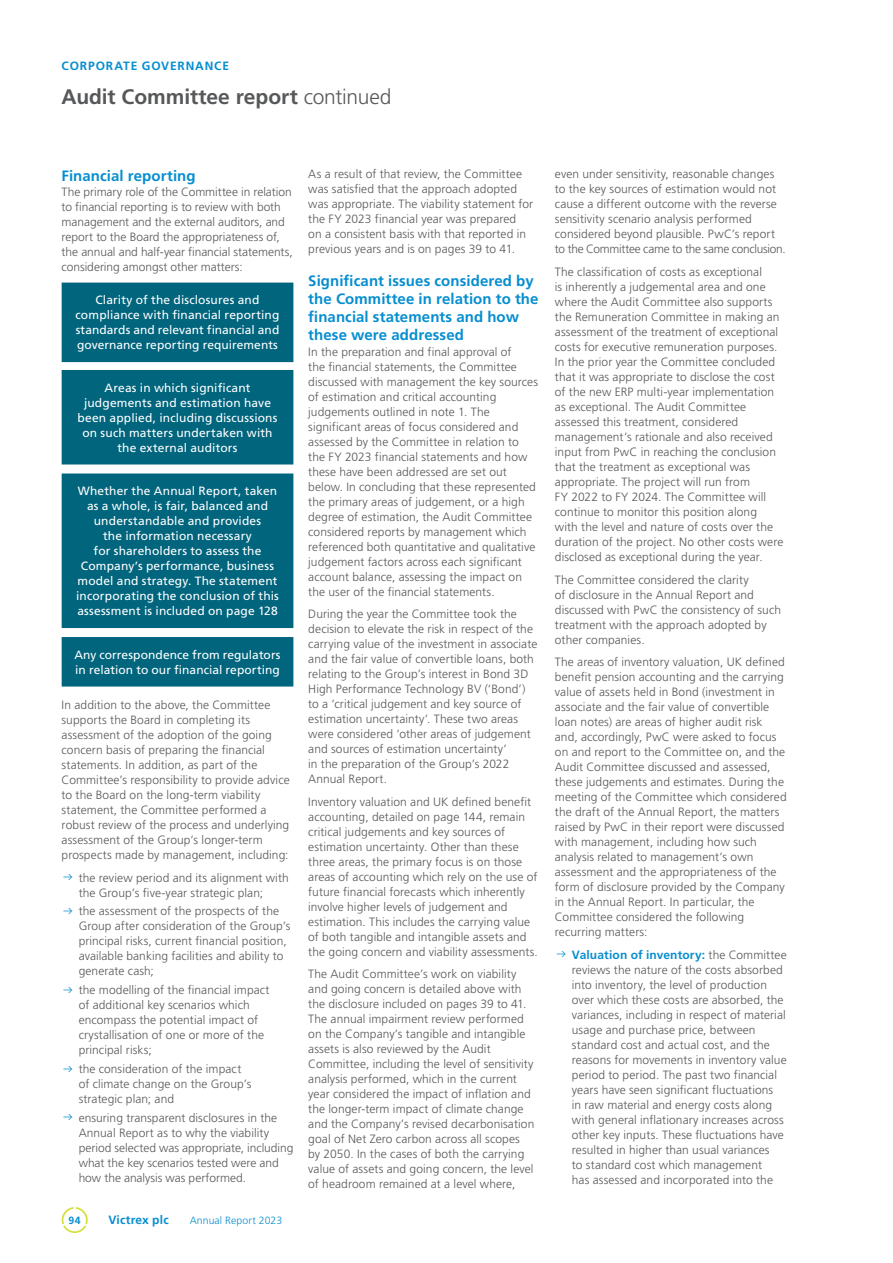
<style>
.page{position:relative;width:893px;height:1263px;background:#fff}
.page>*{position:absolute;margin:0;border:0;box-sizing:border-box;transform-origin:0 0}
.Page_Title{font:700 21px "Frutiger LT Pro";color:#57585a}
.Subhead_1{font:700 15px/18px "Frutiger LT Pro";letter-spacing:.005em;color:#068ed0}
.Body_Text{font:300 12px/15px "Frutiger LT Pro";letter-spacing:.005em;color:#57585a}
.Body_Text-2{font:12px/15px "Frutiger LT Pro";letter-spacing:.01em;color:#fff;text-align:center}
.t1{font:700 12px "Frutiger LT Pro";letter-spacing:.07em;color:#068ed0}
.t2{font:700 12px "Frutiger LT Pro";letter-spacing:.015em;color:#068ed0}
.t3{font:300 10.5px "Frutiger LT Pro";letter-spacing:.01em;color:#068ed0}
.t4{font:700 10.5px "Frutiger LT Pro";color:#068ed0}
.s1{font-weight:300}
.s2{color:#068ed0}
.s3{font-weight:700;color:#068ed0}
</style>
<div class="page">
<svg style="left:62px;top:1207px;width:26px;height:26px"></svg>
<div style="left:62px;top:283px;width:231px;height:403px;background:#00657d"></div>
<p class="t1" style="left:62px;top:59px;width:169px">CORPORATE GOVERNANCE</p>
<p class="Page_Title" style="left:62px;top:84px;width:331px">Audit Committee report <span class="s1">continued</span></p>
<p class="Subhead_1" style="left:62px;top:166px;width:135px">Financial reporting</p>
<p class="Body_Text" style="left:62px;top:184px;width:233px">The primary role of the Committee in relation to financial reporting is to review with both management and the external auditors, and report to the Board the appropriateness of, the annual and half-year financial statements, considering amongst other matters:</p>
<p class="Body_Text-2" style="left:76px;top:293px;width:205px">Clarity of the disclosures and compliance with financial reporting standards and relevant financial and governance reporting requirements</p>
<p class="Body_Text-2" style="left:78px;top:380px;width:201px">Areas in which significant judgements and estimation have been applied, including discussions on such matters undertaken with the external auditors</p>
<p class="Body_Text-2" style="left:76px;top:484px;width:204px">Whether the Annual Report, taken as a whole, is fair, balanced and understandable and provides<br>the information necessary<br>for shareholders to assess the<br>Company’s performance, business model and strategy. The statement incorporating the conclusion of this assessment is included on page 128</p>
<p class="Body_Text-2" style="left:74px;top:647px;width:208px;text-align:left">Any correspondence from regulators in relation to our financial reporting</p>
<p class="Body_Text" style="left:62px;top:697px;width:229px">In addition to the above, the Committee supports the Board in completing its assessment of the adoption of the going concern basis of preparing the financial statements. In addition, as part of the Committee’s responsibility to provide advice to the Board on the long-term viability statement, the Committee performed a robust review of the process and underlying assessment of the Group’s longer-term prospects made by management, including:</p>
<p class="Body_Text" style="left:79px;top:870px;width:212px;text-indent:-17px"><span class="s2">◆</span> the review period and its alignment with the Group’s five-year strategic plan;</p>
<p class="Body_Text" style="left:79px;top:904px;width:213px;text-indent:-17px"><span class="s2">◆</span> the assessment of the prospects of the Group after consideration of the Group’s principal risks, current financial position, available banking facilities and ability to generate cash;</p>
<p class="Body_Text" style="left:79px;top:982px;width:192px;text-indent:-17px"><span class="s2">◆</span> the modelling of the financial impact of additional key scenarios which encompass the potential impact of crystallisation of one or more of the principal risks;</p>
<p class="Body_Text" style="left:79px;top:1061px;width:174px;text-indent:-17px"><span class="s2">◆</span> the consideration of the impact of climate change on the Group’s strategic plan; and</p>
<p class="Body_Text" style="left:79px;top:1110px;width:216px;text-indent:-17px"><span class="s2">◆</span> ensuring transparent disclosures in the Annual Report as to why the viability period selected was appropriate, including what the key scenarios tested were and how the analysis was performed.</p>
<p class="t4" style="left:69px;top:1214px;width:14px">94</p>
<p class="t2" style="left:108px;top:1213px;width:62px">Victrex plc</p>
<p class="t3" style="left:190px;top:1214px;width:94px">Annual Report 2023</p>
<p class="Body_Text" style="left:308px;top:167px;width:226px">As a result of that review, the Committee was satisfied that the approach adopted was appropriate. The viability statement for the FY 2023 financial year was prepared<br>on a consistent basis with that reported in previous years and is on pages 39 to 41.</p>
<p class="Subhead_1" style="left:308px;top:272px;width:232px">Significant issues considered by the Committee in relation to the financial statements and how these were addressed</p>
<p class="Body_Text" style="left:308px;top:344px;width:231px">In the preparation and final approval of<br>the financial statements, the Committee discussed with management the key sources of estimation and critical accounting judgements outlined in note 1. The significant areas of focus considered and assessed by the Committee in relation to the FY 2023 financial statements and how these have been addressed are set out below. In concluding that these represented the primary areas of judgement, or a high degree of estimation, the Audit Committee considered reports by management which referenced both quantitative and qualitative judgement factors across each significant account balance, assessing the impact on the user of the financial statements.</p>
<p class="Body_Text" style="left:308px;top:606px;width:231px">During the year the Committee took the decision to elevate the risk in respect of the carrying value of the investment in associate and the fair value of convertible loans, both relating to the Group’s interest in Bond 3D High Performance Technology BV (‘Bond’) to a ‘critical judgement and key source of estimation uncertainty’. These two areas were considered ‘other areas of judgement and sources of estimation uncertainty’<br>in the preparation of the Group’s 2022<br>Annual Report.</p>
<p class="Body_Text" style="left:308px;top:794px;width:231px">Inventory valuation and UK defined benefit accounting, detailed on page 144, remain critical judgements and key sources of estimation uncertainty. Other than these three areas, the primary focus is on those areas of accounting which rely on the use of future financial forecasts which inherently involve higher levels of judgement and estimation. This includes the carrying value of both tangible and intangible assets and the going concern and viability assessments.</p>
<p class="Body_Text" style="left:308px;top:966px;width:228px">The Audit Committee’s work on viability and going concern is detailed above with the disclosure included on pages 39 to 41.<br>The annual impairment review performed on the Company’s tangible and intangible assets is also reviewed by the Audit Committee, including the level of sensitivity analysis performed, which in the current year considered the impact of inflation and the longer-term impact of climate change and the Company’s revised decarbonisation goal of Net Zero carbon across all scopes by 2050. In the cases of both the carrying value of assets and going concern, the level of headroom remained at a level where,</p>
<p class="Body_Text" style="left:555px;top:167px;width:232px">even under sensitivity, reasonable changes to the key sources of estimation would not cause a different outcome with the reverse sensitivity scenario analysis performed considered beyond plausible. PwC’s report to the Committee came to the same conclusion.</p>
<p class="Body_Text" style="left:555px;top:264px;width:230px">The classification of costs as exceptional<br>is inherently a judgemental area and one where the Audit Committee also supports the Remuneration Committee in making an assessment of the treatment of exceptional costs for executive remuneration purposes.<br>In the prior year the Committee concluded that it was appropriate to disclose the cost of the new ERP multi‑year implementation as exceptional. The Audit Committee assessed this treatment, considered management’s rationale and also received input from PwC in reaching the conclusion that the treatment as exceptional was appropriate. The project will run from<br>FY 2022 to FY 2024. The Committee will continue to monitor this position along<br>with the level and nature of costs over the duration of the project. No other costs were disclosed as exceptional during the year.</p>
<p class="Body_Text" style="left:555px;top:572px;width:228px">The Committee considered the clarity<br>of disclosure in the Annual Report and discussed with PwC the consistency of such treatment with the approach adopted by other companies.</p>
<p class="Body_Text" style="left:555px;top:654px;width:233px">The areas of inventory valuation, UK defined benefit pension accounting and the carrying value of assets held in Bond (investment in associate and the fair value of convertible loan notes) are areas of higher audit risk and, accordingly, PwC were asked to focus on and report to the Committee on, and the Audit Committee discussed and assessed, these judgements and estimates. During the meeting of the Committee which considered the draft of the Annual Report, the matters raised by PwC in their report were discussed with management, including how such analysis related to management’s own assessment and the appropriateness of the form of disclosure provided by the Company in the Annual Report. In particular, the Committee considered the following recurring matters:</p>
<p class="Body_Text" style="left:572px;top:947px;width:216px;text-indent:-17px"><span class="s2">◆</span> <span class="s3">Valuation of inventory:</span> the Committee reviews the nature of the costs absorbed into inventory, the level of production over which these costs are absorbed, the variances, including in respect of material usage and purchase price, between standard cost and actual cost, and the reasons for movements in inventory value period to period. The past two financial years have seen significant fluctuations<br>in raw material and energy costs along with general inflationary increases across other key inputs. These fluctuations have resulted in higher than usual variances<br>to standard cost which management<br>has assessed and incorporated into the</p>
</div>
